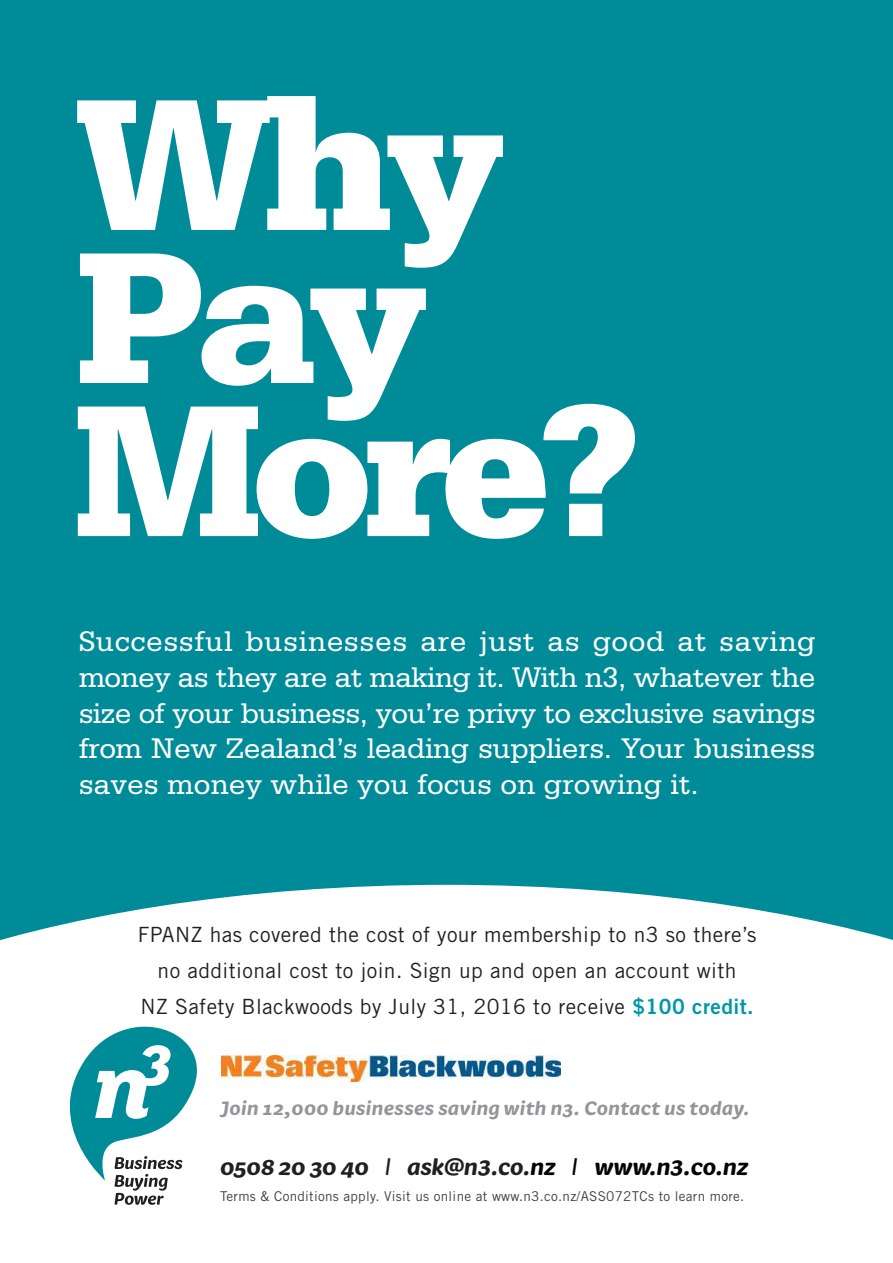
<style>
.page{position:relative;width:893px;height:1263px;background:#008b98}
.page>*{position:absolute;margin:0;border:0;box-sizing:border-box;transform-origin:0 0}
.t1{font:900 198px/153px "Serifa Std";letter-spacing:-.05em;color:#fff}
.t2{font:30px/35.7px "Serifa Std";color:#fff;text-align:justify}
.t3{font:italic 700 27px "FS Pimlico";color:#231f20}
.t4{font:italic 700 22.5px "FS Pimlico";letter-spacing:.02em;color:#939598}
.t5{font:21px/36px "Trade Gothic LT Std";letter-spacing:.02em;color:#231f20;text-align:center}
.t6{font:13.5px "Trade Gothic LT Std";letter-spacing:.02em;color:#404042}
.s1{font-family:"Trade Gothic LT Std Bd 2";color:#0098a6}
.s2{font-weight:400}
.s3{color:#040503}
.s4{font-weight:400;color:#040503}
</style>
<div class="page">
<div style="left:0;top:885px;width:893px;height:378px;background:#fff"></div>
<svg style="left:70px;top:1027px;width:127px;height:178px"></svg>
<img style="left:221px;top:1055px;width:339px;height:27px">
<h1 class="t1" style="left:74px;top:87px;width:567px">Why<br>Pay<br>More?</h1>
<p class="t2" style="left:79px;top:624px;width:738px">Successful businesses are just as good at saving money as they are at making it. With n3, whatever the size of your business, you’re privy to exclusive savings from New Zealand’s leading suppliers. Your business saves money while you focus on growing it.</p>
<p class="t5" style="left:138px;top:916px;width:620px">FPANZ has covered the cost of your membership to n3 so there’s no additional cost to join. Sign up and open an account with<br>NZ Safety Blackwoods by July 31, 2016 to receive <span class="s1">$100 credit.</span></p>
<p class="t4" style="left:220px;top:1092px;width:531px">Join 12,000 businesses saving with n3. Contact us today.</p>
<p class="t3" style="left:220px;top:1147px;width:530px">0508 20 30 40 <span class="s2">l</span> ask@n3.co.<span class="s3">nz</span> <span class="s4">l</span> <span class="s3">www.n3.co.nz</span></p>
<p class="t6" style="left:220px;top:1188px;width:526px">Terms &amp; Conditions apply. Visit us online at www.n3.co.nz/ASS072TCs to learn more.</p>
</div>
